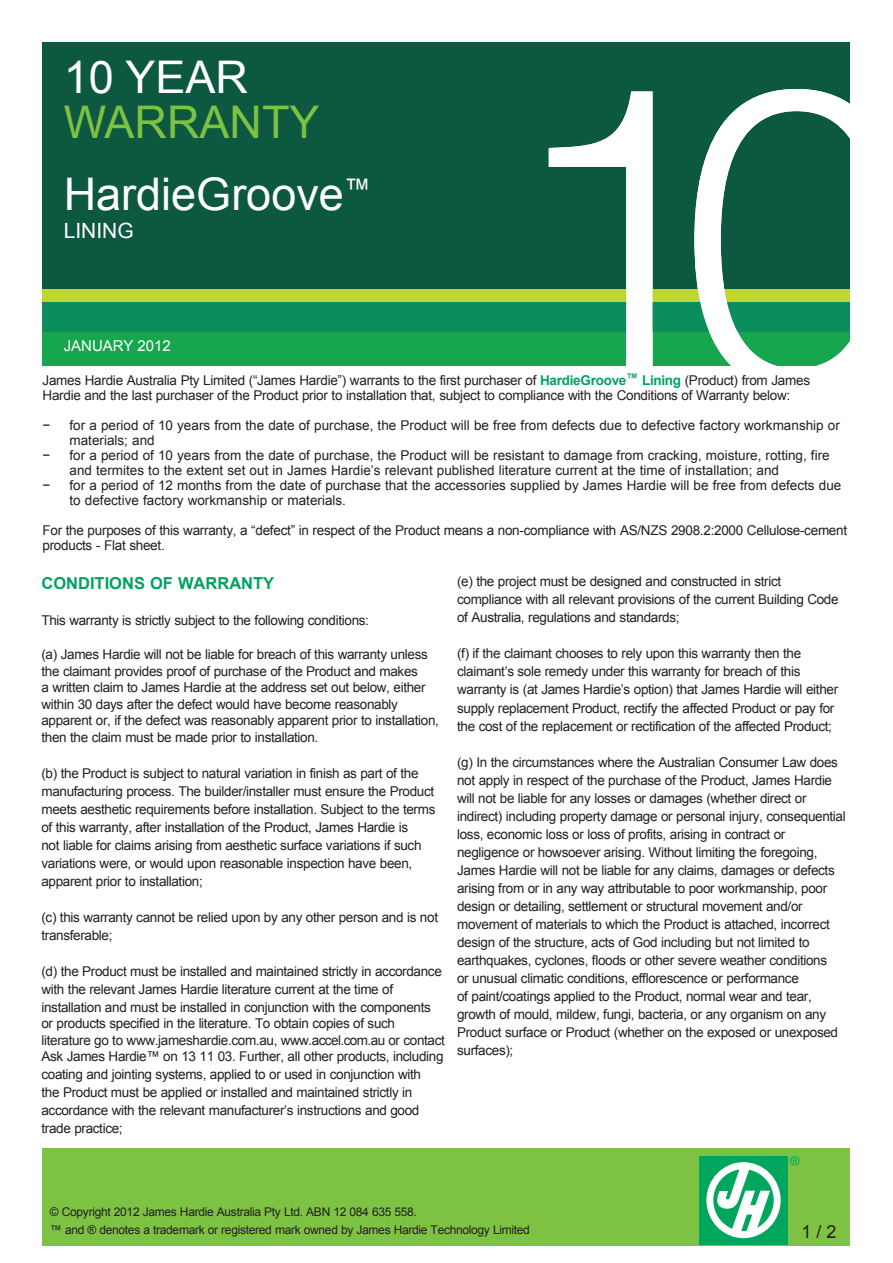
<style>
.page{position:relative;width:893px;height:1263px;background:#fff}
.page>*{position:absolute;margin:0;border:0;box-sizing:border-box;transform-origin:0 0}
.t1{font:45px "Arial";color:#fff}
.t2{font:45px "Arial";color:#7ec243}
.t3{font:21px "Arial";color:#fff}
.t4{font:18px "Arial";color:#231f20}
.Green_Headings{font:700 16.5px "Arial";color:#00a261}
.t5{font:15px "Arial";color:#fff}
.t6{font:13.5px/18px "Arial";letter-spacing:-.025em;color:#231f20}
.t7{font:13.5px/15px "Arial";color:#231f20}
.t8{font:12px/18px "Arial";letter-spacing:-.025em;color:#231f20}
.s1{font-weight:700;color:#00a261}
</style>
<div class="page">
<div style="left:43px;top:1148px;width:807px;height:98px;background:#7ec243"></div>
<div style="left:43px;top:43px;width:807px;height:247px;background:#0d5840"></div>
<div style="left:43px;top:327px;width:807px;height:39px;background:#15a64e"></div>
<div style="left:699px;top:1156px;width:88px;height:88px;background:#00a65d"></div>
<svg style="left:706px;top:1162px;width:75px;height:76px"></svg>
<svg style="left:790px;top:1156px;width:9px;height:9px"></svg>
<div style="left:43px;top:300px;width:807px;height:32px;background:#0c8d5c"></div>
<div style="left:43px;top:290px;width:807px;height:12px;background:#bed633"></div>
<svg style="left:549px;top:89px;width:301px;height:277px"></svg>
<h1 class="t1" style="left:64px;top:48px;width:186px">10 YEAR</h1>
<h1 class="t2" style="left:64px;top:93px;width:257px">WARRANTY</h1>
<p class="t1" style="left:64px;top:165px;width:309px">HardieGroove<sup>™</sup></p>
<p class="t3" style="left:64px;top:217px;width:72px">LINING</p>
<p class="t5" style="left:64px;top:336px;width:108px">JANUARY 2012</p>
<p class="t6" style="left:43px;top:373px;width:769px;line-height:15px">James Hardie Australia Pty Limited (“James Hardie”) warrants to the first purchaser of <span class="s1">HardieGroove</span><sup>™</sup> <span class="s1">Lining</span> (Product) from James<br>Hardie and the last purchaser of the Product prior to installation that, subject to compliance with the Conditions of Warranty below:</p>
<p class="t6" style="left:43px;top:416px;width:9px">−</p>
<p class="t7" style="left:70px;top:418px;width:772px">for a period of 10 years from the date of purchase, the Product will be free from defects due to defective factory workmanship or materials; and</p>
<p class="t6" style="left:43px;top:446px;width:9px">−</p>
<p class="t7" style="left:70px;top:448px;width:762px">for a period of 10 years from the date of purchase, the Product will be resistant to damage from cracking, moisture, rotting, fire and termites to the extent set out in James Hardie’s relevant published literature current at the time of installation; and</p>
<p class="t6" style="left:43px;top:476px;width:9px">−</p>
<p class="t7" style="left:70px;top:478px;width:773px">for a period of 12 months from the date of purchase that the accessories supplied by James Hardie will be free from defects due to defective factory workmanship or materials.</p>
<p class="t6" style="left:43px;top:523px;width:806px;line-height:15px">For the purposes of this warranty, a “defect” in respect of the Product means a non-compliance with AS/NZS 2908.2:2000 Cellulose-cement products - Flat sheet.</p>
<p class="t6" style="left:457px;top:573px;width:383px">(e) the project must be designed and constructed in strict compliance with all relevant provisions of the current Building Code of Australia, regulations and standards;</p>
<p class="t6" style="left:457px;top:645px;width:383px">(f) if the claimant chooses to rely upon this warranty then the claimant’s sole remedy under this warranty for breach of this warranty is (at James Hardie’s option) that James Hardie will either supply replacement Product, rectify the affected Product or pay for the cost of the replacement or rectification of the affected Product;</p>
<p class="t6" style="left:457px;top:753px;width:390px">(g) In the circumstances where the Australian Consumer Law does not apply in respect of the purchase of the Product, James Hardie will not be liable for any losses or damages (whether direct or indirect) including property damage or personal injury, consequential loss, economic loss or loss of profits, arising in contract or negligence or howsoever arising. Without limiting the foregoing, James Hardie will not be liable for any claims, damages or defects arising from or in any way attributable to poor workmanship, poor design or detailing, settlement or structural movement and/or movement of materials to which the Product is attached, incorrect design of the structure, acts of God including but not limited to earthquakes, cyclones, floods or other severe weather conditions<br>or unusual climatic conditions, efflorescence or performance<br>of paint/coatings applied to the Product, normal wear and tear, growth of mould, mildew, fungi, bacteria, or any organism on any Product surface or Product (whether on the exposed or unexposed surfaces);</p>
<p class="Green_Headings" style="left:41px;top:572px;width:234px">CONDITIONS OF WARRANTY</p>
<p class="t6" style="left:41px;top:611px;width:329px">This warranty is strictly subject to the following conditions:</p>
<p class="t6" style="left:41px;top:646px;width:399px;line-height:16.5px">(a) James Hardie will not be liable for breach of this warranty unless the claimant provides proof of purchase of the Product and makes<br>a written claim to James Hardie at the address set out below, either within 30 days after the defect would have become reasonably apparent or, if the defect was reasonably apparent prior to installation, then the claim must be made prior to installation.</p>
<p class="t6" style="left:41px;top:764px;width:395px">(b) the Product is subject to natural variation in finish as part of the manufacturing process. The builder/installer must ensure the Product meets aesthetic requirements before installation. Subject to the terms of this warranty, after installation of the Product, James Hardie is<br>not liable for claims arising from aesthetic surface variations if such variations were, or would upon reasonable inspection have been, apparent prior to installation;</p>
<p class="t6" style="left:41px;top:908px;width:398px">(c) this warranty cannot be relied upon by any other person and is not transferable;</p>
<p class="t6" style="left:41px;top:962px;width:402px">(d) the Product must be installed and maintained strictly in accordance with the relevant James Hardie literature current at the time of installation and must be installed in conjunction with the components</p>
<p class="t6" style="left:41px;top:1015px;width:405px;line-height:16.5px">or products specified in the literature. To obtain copies of such literature go to www.jameshardie.com.au, www.accel.com.au or contact<br>Ask James Hardie™ on 13 11 03. Further, all other products, including</p>
<p class="t6" style="left:41px;top:1065px;width:381px">coating and jointing systems, applied to or used in conjunction with the Product must be applied or installed and maintained strictly in accordance with the relevant manufacturer’s instructions and good trade practice;</p>
<p class="t8" style="left:50px;top:1203px;width:481px">© Copyright 2012 James Hardie Australia Pty Ltd. ABN 12 084 635 558.<br>™ and ® denotes a trademark or registered mark owned by James Hardie Technology Limited</p>
<p class="t4" style="left:801px;top:1219px;width:37px">1 / 2</p>
</div>
